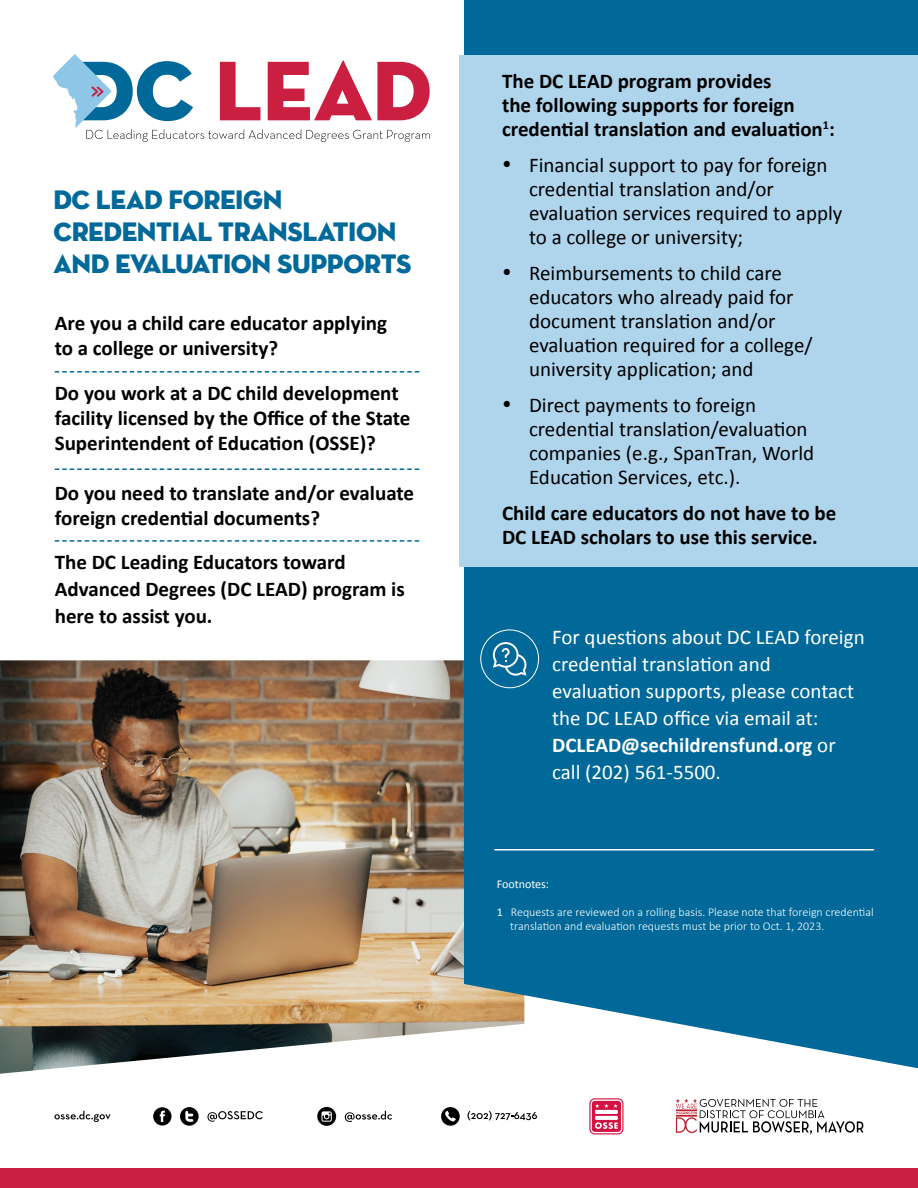
<style>
.page{position:relative;width:918px;height:1188px;background:#fff}
.page>*{position:absolute;margin:0;border:0;box-sizing:border-box;transform-origin:0 0}
.t1{font:27px/32.4px "Neutra Disp Titling";letter-spacing:-.015em;color:#006999}
.t2{font:700 21px/25.2px "Calibri";color:#000}
.t3{font:21px/24px "Calibri";color:#000}
.t4{font:21px/27px "Calibri";color:#fff}
.t5{font:300 12px/14.4px "Calibri";color:#fff}
.t6{font:12px "Calibri";color:#fff}
.s1{font-weight:700}
.s2{font-weight:400}
</style>
<div class="page">
<img style="left:0;top:660px;width:464px;height:414px">
<svg style="left:464px;top:0;width:454px;height:1068px;background:#13739f"></svg>
<div style="left:460px;top:55px;width:458px;height:512px;background:#afd5ed"></div>
<div style="left:480px;top:629px;width:59px;height:59px;border:1px solid #fff;border-radius:50%"></div>
<svg style="left:493px;top:642px;width:33px;height:34px"></svg>
<svg style="left:53px;top:54px;width:377px;height:88px"></svg>
<svg style="left:153px;top:1107px;width:19px;height:19px"></svg>
<svg style="left:180px;top:1107px;width:19px;height:19px"></svg>
<svg style="left:207px;top:1111px;width:56px;height:11px"></svg>
<svg style="left:54px;top:1111px;width:57px;height:11px"></svg>
<svg style="left:441px;top:1107px;width:19px;height:19px"></svg>
<svg style="left:468px;top:1111px;width:69px;height:10px"></svg>
<svg style="left:345px;top:1111px;width:47px;height:11px"></svg>
<svg style="left:317px;top:1107px;width:19px;height:19px"></svg>
<svg style="left:676px;top:1099px;width:188px;height:35px"></svg>
<svg style="left:589px;top:1098px;width:34px;height:36px"></svg>
<svg style="left:55px;top:371px;width:364px;height:2px"></svg>
<svg style="left:55px;top:468px;width:364px;height:2px"></svg>
<svg style="left:55px;top:540px;width:364px;height:2px"></svg>
<hr style="left:495px;top:849px;width:379px;height:1px;background:#fff">
<div style="left:0;top:1169px;width:918px;height:19px;background:#ca1f41"></div>
<p class="t1" style="left:53px;top:183px;width:359px">DC LEAD FOREIGN<br>CREDENTIAL TRANSLATION<br>AND EVALUATION SUPPORTS</p>
<p class="t2" style="left:55px;top:309px;width:334px">Are you a child care educator applying to a college or university?</p>
<p class="t2" style="left:55px;top:380px;width:357px">Do you work at a DC child development facility licensed by the Office of the State<br>Superintendent of Education (OSSE)?</p>
<p class="t2" style="left:55px;top:479px;width:361px">Do you need to translate and/or evaluate foreign credential documents?</p>
<p class="t2" style="left:55px;top:548px;width:352px;line-height:27px">The DC Leading Educators toward<br>Advanced Degrees (DC LEAD) program is here to assist you.</p>
<p class="t2" style="left:502px;top:68px;width:334px;line-height:24px">The DC LEAD program provides<br>the following supports for foreign credential translation and evaluation<sup>1</sup>:</p>
<p class="t3" style="left:529px;top:153px;width:315px;text-indent:-27px">• Financial support to pay for foreign credential translation and/or evaluation services required to apply to a college or university;</p>
<p class="t3" style="left:529px;top:261px;width:285px;text-indent:-27px">• Reimbursements to child care educators who already paid for document translation and/or evaluation required for a college/ university application; and</p>
<p class="t3" style="left:529px;top:393px;width:287px;text-indent:-27px">• Direct payments to foreign credential translation/evaluation companies (e.g., SpanTran, World<br>Education Services, etc.).</p>
<p class="t2" style="left:502px;top:500px;width:336px;line-height:24px">Child care educators do not have to be<br>DC LEAD scholars to use this service.</p>
<p class="t4" style="left:552px;top:624px;width:314px">For questions about DC LEAD foreign credential translation and evaluation supports, please contact the DC LEAD office via email at:<br><span class="s1">DCLEAD@sechildrensfund.org</span> or call (202) 561-5500.</p>
<p class="t6" style="left:497px;top:876px;width:54px">Footnotes:</p>
<p class="t5" style="left:510px;top:904px;width:365px;text-indent:-14px"><span class="s2">1</span> Requests are reviewed on a rolling basis. Please note that foreign credential translation and evaluation requests must be prior to Oct. 1, 2023.</p>
</div>
